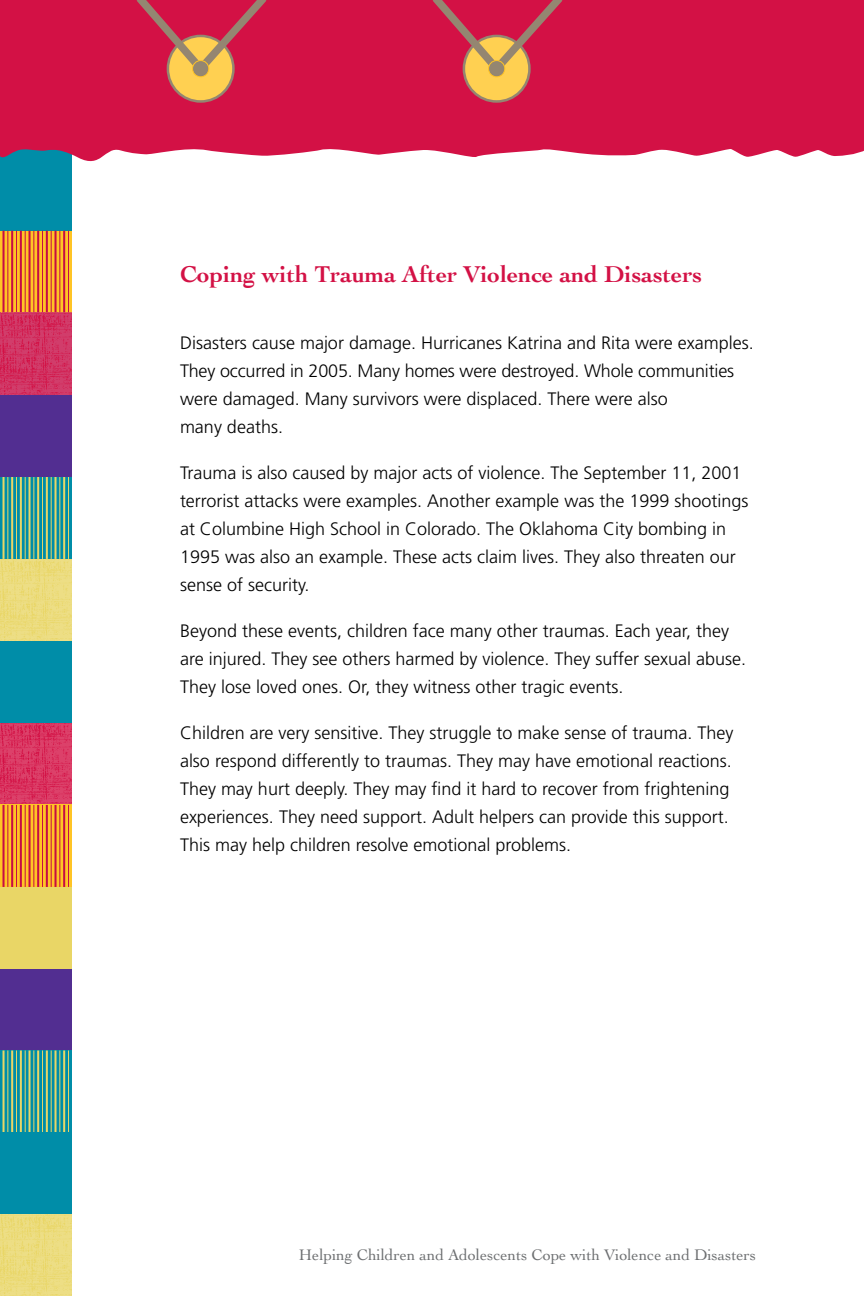
<style>
.page{position:relative;width:864px;height:1296px;background:#fff}
.page>*{position:absolute;margin:0;border:0;box-sizing:border-box;transform-origin:0 0}
.t1{font:700 24px "Cochin";color:#d31145}
.t2{font:300 18px/28px "Frutiger LT Std";color:#000}
.t3{font:16px "Cochin";color:#6d6f71}
</style>
<div class="page">
<hr style="left:863px;top:1158px;width:1px;height:138px;background:#948671">
<div style="left:0;top:148px;width:72px;height:83px;background:#008da8"></div>
<img style="left:0;top:723px;width:72px;height:82px">
<img style="left:0;top:1214px;width:72px;height:82px">
<img style="left:0;top:559px;width:72px;height:82px">
<svg style="left:0;top:477px;width:72px;height:82px;background:#1894a0"></svg>
<svg style="left:0;top:231px;width:72px;height:82px;background:#f8af29"></svg>
<hr style="left:3px;top:231px;width:2px;height:82px;background:#c60c46">
<hr style="left:8px;top:231px;width:1px;height:82px;background:#c60c46">
<hr style="left:11px;top:231px;width:2px;height:82px;background:#c60c46">
<hr style="left:16px;top:231px;width:1px;height:82px;background:#c60c46">
<hr style="left:20px;top:231px;width:2px;height:82px;background:#c60c46">
<hr style="left:25px;top:231px;width:1px;height:82px;background:#c60c46">
<hr style="left:29px;top:231px;width:2px;height:82px;background:#c60c46">
<hr style="left:34px;top:231px;width:1px;height:82px;background:#c60c46">
<hr style="left:37px;top:231px;width:2px;height:82px;background:#c60c46">
<hr style="left:42px;top:231px;width:1px;height:82px;background:#c60c46">
<hr style="left:46px;top:231px;width:2px;height:82px;background:#c60c46">
<hr style="left:51px;top:231px;width:1px;height:82px;background:#c60c46">
<hr style="left:55px;top:231px;width:2px;height:82px;background:#c60c46">
<hr style="left:60px;top:231px;width:1px;height:82px;background:#c60c46">
<hr style="left:63px;top:231px;width:2px;height:82px;background:#c60c46">
<hr style="left:68px;top:231px;width:1px;height:82px;background:#c60c46">
<svg style="left:0;top:805px;width:72px;height:82px;background:#f8b028"></svg>
<hr style="left:3px;top:805px;width:2px;height:82px;background:#c60c46">
<hr style="left:8px;top:805px;width:1px;height:82px;background:#c60c46">
<hr style="left:11px;top:805px;width:2px;height:82px;background:#c60c46">
<hr style="left:16px;top:805px;width:1px;height:82px;background:#c60c46">
<hr style="left:20px;top:805px;width:2px;height:82px;background:#c60c46">
<hr style="left:25px;top:805px;width:1px;height:82px;background:#c60c46">
<hr style="left:29px;top:805px;width:2px;height:82px;background:#c60c46">
<hr style="left:34px;top:805px;width:1px;height:82px;background:#c60c46">
<hr style="left:37px;top:805px;width:2px;height:82px;background:#c60c46">
<hr style="left:42px;top:805px;width:1px;height:82px;background:#c60c46">
<hr style="left:46px;top:805px;width:2px;height:82px;background:#c60c46">
<hr style="left:51px;top:805px;width:1px;height:82px;background:#c60c46">
<hr style="left:55px;top:805px;width:2px;height:82px;background:#c60c46">
<hr style="left:60px;top:805px;width:1px;height:82px;background:#c60c46">
<hr style="left:63px;top:805px;width:2px;height:82px;background:#c60c46">
<hr style="left:68px;top:805px;width:1px;height:82px;background:#c60c46">
<div style="left:0;top:887px;width:72px;height:82px;background:#e9d666"></div>
<div style="left:0;top:969px;width:72px;height:82px;background:#522e91"></div>
<hr style="left:3px;top:477px;width:2px;height:82px;background:#e9d666">
<hr style="left:8px;top:477px;width:1px;height:82px;background:#e9d666">
<hr style="left:11px;top:477px;width:2px;height:82px;background:#e9d666">
<hr style="left:16px;top:477px;width:1px;height:82px;background:#e9d666">
<hr style="left:20px;top:477px;width:2px;height:82px;background:#e9d666">
<hr style="left:25px;top:477px;width:1px;height:82px;background:#e9d666">
<hr style="left:29px;top:477px;width:2px;height:82px;background:#e9d666">
<hr style="left:34px;top:477px;width:1px;height:82px;background:#e9d666">
<hr style="left:37px;top:477px;width:2px;height:82px;background:#e9d666">
<hr style="left:42px;top:477px;width:1px;height:82px;background:#e9d666">
<hr style="left:46px;top:477px;width:2px;height:82px;background:#e9d666">
<hr style="left:51px;top:477px;width:1px;height:82px;background:#e9d666">
<hr style="left:55px;top:477px;width:2px;height:82px;background:#e9d666">
<hr style="left:60px;top:477px;width:1px;height:82px;background:#e9d666">
<hr style="left:63px;top:477px;width:2px;height:82px;background:#e9d666">
<hr style="left:68px;top:477px;width:1px;height:82px;background:#e9d666">
<svg style="left:0;top:1051px;width:72px;height:81px;background:#1894a0"></svg>
<hr style="left:3px;top:1050px;width:2px;height:82px;background:#e9d666">
<hr style="left:8px;top:1050px;width:1px;height:82px;background:#e9d666">
<hr style="left:11px;top:1050px;width:2px;height:82px;background:#e9d666">
<hr style="left:16px;top:1050px;width:1px;height:82px;background:#e9d666">
<hr style="left:20px;top:1050px;width:2px;height:82px;background:#e9d666">
<hr style="left:25px;top:1050px;width:1px;height:82px;background:#e9d666">
<hr style="left:29px;top:1050px;width:2px;height:82px;background:#e9d666">
<hr style="left:34px;top:1050px;width:1px;height:82px;background:#e9d666">
<hr style="left:37px;top:1050px;width:2px;height:82px;background:#e9d666">
<hr style="left:42px;top:1050px;width:1px;height:82px;background:#e9d666">
<hr style="left:46px;top:1050px;width:2px;height:82px;background:#e9d666">
<hr style="left:51px;top:1050px;width:1px;height:82px;background:#e9d666">
<hr style="left:55px;top:1050px;width:2px;height:82px;background:#e9d666">
<hr style="left:60px;top:1050px;width:1px;height:82px;background:#e9d666">
<hr style="left:63px;top:1050px;width:2px;height:82px;background:#e9d666">
<hr style="left:68px;top:1050px;width:1px;height:82px;background:#e9d666">
<div style="left:0;top:641px;width:72px;height:82px;background:#008da8"></div>
<div style="left:0;top:1132px;width:72px;height:82px;background:#008da8"></div>
<div style="left:0;top:395px;width:72px;height:82px;background:#522e91"></div>
<div style="left:0;top:0;width:864px;height:144px;background:#d31145"></div>
<div style="left:168px;top:36px;width:65px;height:65px;background:#ffd051;border-radius:50%"></div>
<div style="left:167px;top:35px;width:68px;height:68px;border:3px solid #948671;border-radius:50%"></div>
<svg style="left:136px;top:0;width:131px;height:80px"></svg>
<div style="left:193px;top:61px;width:16px;height:16px;background:#948671;border-radius:50%"></div>
<div style="left:192px;top:60px;width:17px;height:17px;border:1px solid #ffc425;border-radius:50%"></div>
<div style="left:464px;top:36px;width:65px;height:65px;background:#ffd051;border-radius:50%"></div>
<div style="left:463px;top:35px;width:68px;height:68px;border:3px solid #948671;border-radius:50%"></div>
<svg style="left:432px;top:0;width:131px;height:80px"></svg>
<div style="left:489px;top:61px;width:16px;height:16px;background:#948671;border-radius:50%"></div>
<div style="left:488px;top:60px;width:17px;height:17px;border:1px solid #ffc425;border-radius:50%"></div>
<img style="left:0;top:313px;width:72px;height:82px">
<hr style="left:863px;top:0;width:1px;height:144px;background:#c60c46">
<svg style="left:0;top:135px;width:864px;height:27px"></svg>
<h2 class="t1" style="left:180px;top:260px;width:524px">Coping with Trauma After Violence and Disasters</h2>
<p class="t2" style="left:180px;top:329px;width:575px">Disasters cause major damage. Hurricanes Katrina and Rita were examples.<br>They occurred in 2005. Many homes were destroyed. Whole communities were damaged. Many survivors were displaced. There were also<br>many deaths.</p>
<p class="t2" style="left:180px;top:459px;width:570px">Trauma is also caused by major acts of violence. The September 11, 2001 terrorist attacks were examples. Another example was the 1999 shootings at Columbine High School in Colorado. The Oklahoma City bombing in 1995 was also an example. These acts claim lives. They also threaten our sense of security.</p>
<p class="t2" style="left:180px;top:617px;width:568px">Beyond these events, children face many other traumas. Each year, they are injured. They see others harmed by violence. They suffer sexual abuse.<br>They lose loved ones. Or, they witness other tragic events.</p>
<p class="t2" style="left:180px;top:719px;width:555px">Children are very sensitive. They struggle to make sense of trauma. They also respond differently to traumas. They may have emotional reactions.<br>They may hurt deeply. They may find it hard to recover from frightening experiences. They need support. Adult helpers can provide this support.<br>This may help children resolve emotional problems.</p>
<p class="t3" style="left:299px;top:1245px;width:459px">Helping Children and Adolescents Cope with Violence and Disasters</p>
</div>
